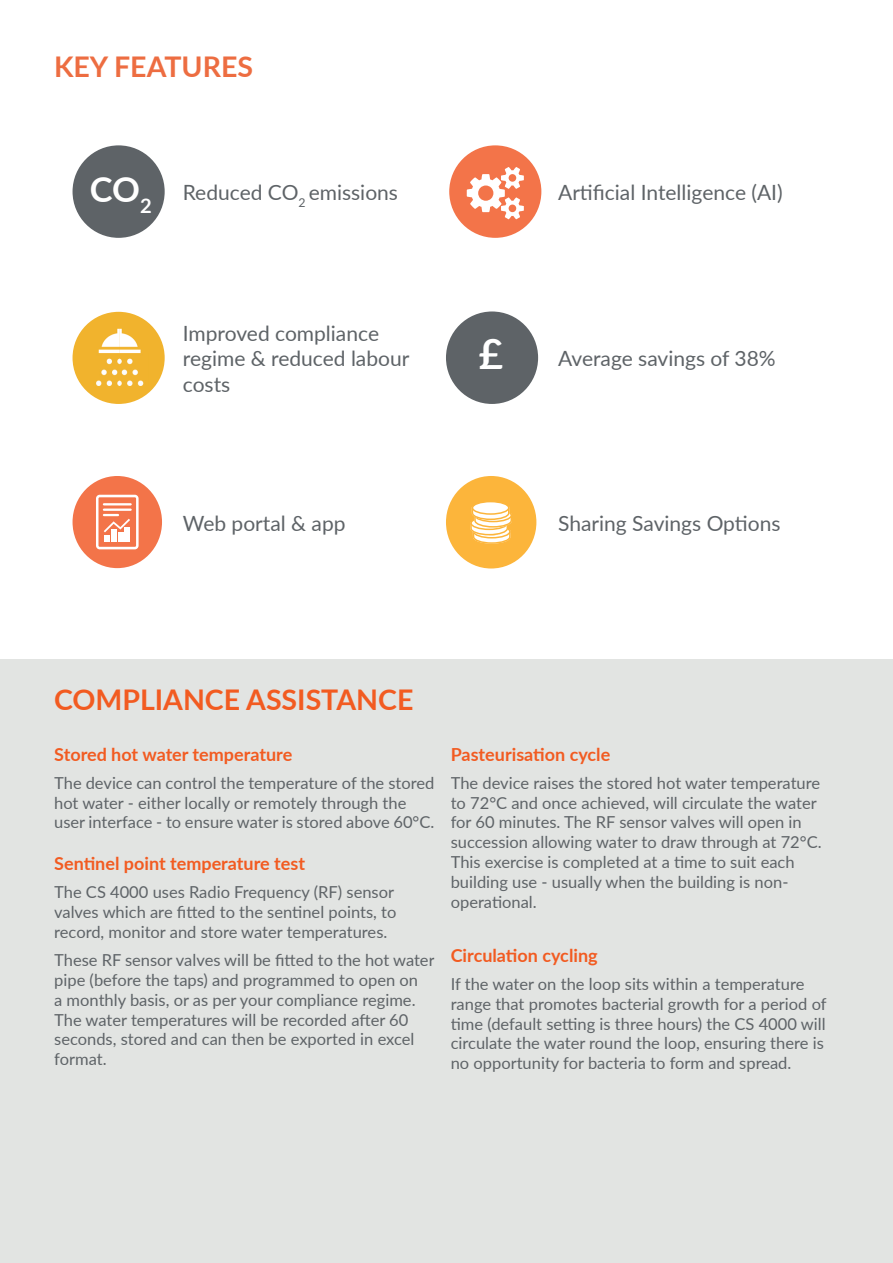
<style>
.page{position:relative;width:893px;height:1263px;background:#fff}
.page>*{position:absolute;margin:0;border:0;box-sizing:border-box;transform-origin:0 0}
.t1{font:700 42px "Lato";color:#fff}
.t2{font:700 34.5px "Lato";color:#fff}
.t3{font:700 28.5px "Lato";color:#f25b21}
.t4{font:700 28.5px "Lato";color:#ed6d41}
.t5{font:21px/25.2px "Lato";color:#5e6367}
.t6{font:700 18px "Lato";color:#f25b21}
.t7{font:16.5px/19.8px "Lato";color:#5e6367}
</style>
<div class="page">
<div style="left:73px;top:312px;width:92px;height:92px;background:#f1b32d;border-radius:50%"></div>
<img style="left:96px;top:329px;width:48px;height:56px">
<div style="left:0;top:659px;width:893px;height:604px;background:#e2e4e2"></div>
<div style="left:446px;top:476px;width:90px;height:92px;background:#fcb53b;border-radius:50%"></div>
<svg style="left:470px;top:506px;width:42px;height:38px"></svg>
<div style="left:472px;top:502px;width:37px;height:12px;background:#fff;border-radius:50%"></div>
<div style="left:472px;top:501px;width:37px;height:14px;border:2px solid #fcb53b;border-radius:50%"></div>
<div style="left:449px;top:145px;width:92px;height:93px;background:#f37449;border-radius:50%"></div>
<svg style="left:467px;top:167px;width:57px;height:52px"></svg>
<div style="left:73px;top:145px;width:92px;height:93px;background:#5e6367;border-radius:50%"></div>
<div style="left:446px;top:311px;width:92px;height:93px;background:#5e6367;border-radius:50%"></div>
<div style="left:73px;top:476px;width:89px;height:92px;background:#f37449;border-radius:50%"></div>
<svg style="left:96px;top:495px;width:43px;height:54px"></svg>
<p class="t4" style="left:54px;top:45px;width:201px">KEY FEATURES</p>
<p class="t2" style="left:90px;top:164px;width:63px">CO<sub>2</sub></p>
<p class="t5" style="left:183px;top:179px;width:217px">Reduced CO<sub>2</sub> emissions</p>
<p class="t5" style="left:558px;top:179px;width:226px">Artificial Intelligence (AI)</p>
<p class="t5" style="left:183px;top:320px;width:228px">Improved compliance regime &amp; reduced labour costs</p>
<p class="t1" style="left:479px;top:323px;width:26px">£</p>
<p class="t5" style="left:558px;top:344px;width:219px">Average savings of 38%</p>
<p class="t5" style="left:183px;top:509px;width:164px">Web portal &amp; app</p>
<p class="t5" style="left:558px;top:510px;width:224px">Sharing Savings Options</p>
<p class="t3" style="left:54px;top:678px;width:361px">COMPLIANCE ASSISTANCE</p>
<p class="t6" style="left:54px;top:741px;width:240px">Stored hot water temperature</p>
<p class="t7" style="left:54px;top:772px;width:382px">The device can control the temperature of the stored hot water - either locally or remotely through the user interface - to ensure water is stored above 60°C.</p>
<p class="t6" style="left:54px;top:850px;width:252px">Sentinel point temperature test</p>
<p class="t7" style="left:54px;top:881px;width:344px">The CS 4000 uses Radio Frequency (RF) sensor valves which are fitted to the sentinel points, to record, monitor and store water temperatures.</p>
<p class="t7" style="left:54px;top:949px;width:382px">These RF sensor valves will be fitted to the hot water pipe (before the taps) and programmed to open on<br>a monthly basis, or as per your compliance regime.<br>The water temperatures will be recorded after 60 seconds, stored and can then be exported in excel format.</p>
<p class="t6" style="left:451px;top:741px;width:161px">Pasteurisation cycle</p>
<p class="t7" style="left:451px;top:772px;width:372px">The device raises the stored hot water temperature to 72°C and once achieved, will circulate the water for 60 minutes. The RF sensor valves will open in succession allowing water to draw through at 72°C.<br>This exercise is completed at a time to suit each building use - usually when the building is non&shy;operational.</p>
<p class="t6" style="left:451px;top:942px;width:148px">Circulation cycling</p>
<p class="t7" style="left:451px;top:973px;width:377px">If the water on the loop sits within a temperature range that promotes bacterial growth for a period of time (default setting is three hours) the CS 4000 will circulate the water round the loop, ensuring there is no opportunity for bacteria to form and spread.</p>
</div>
